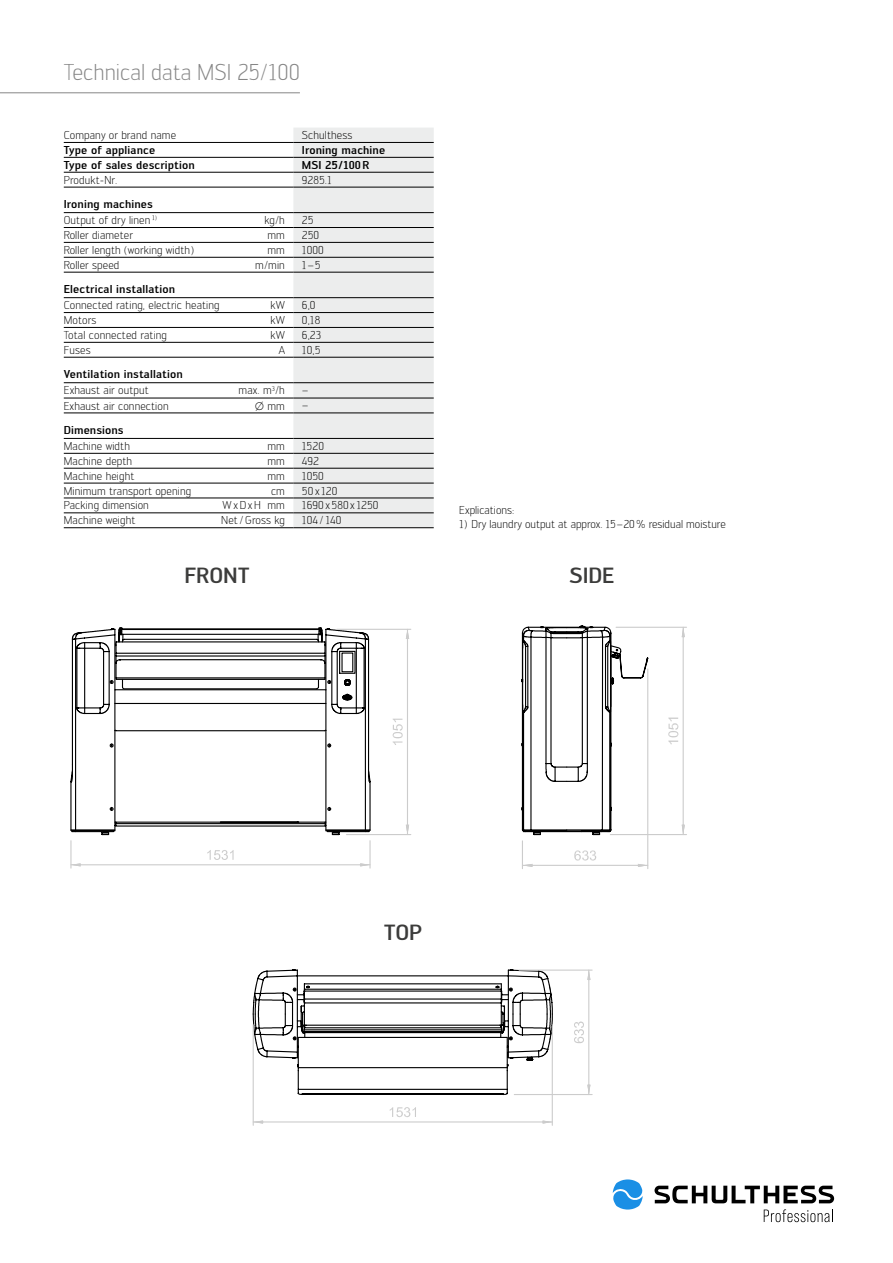
<style>
.page{position:relative;width:893px;height:1263px;background:#fff}
.page>*{position:absolute;margin:0;border:0;box-sizing:border-box;transform-origin:0 0}
.t1{font:300 22.5px "Engel";color:#868686}
.t2{font:500 21.6px "Engel";letter-spacing:-.005em;color:#3c3c3b}
.t3{font:300 11.25px/15.8px "Engel";letter-spacing:.01em;color:#000}
.t4{font:500 11.25px "Engel";letter-spacing:.01em;color:#000}
.s1{font-weight:500}
</style>
<div class="page">
<svg style="left:764px;top:1209px;width:69px;height:13px"></svg>
<svg style="left:654px;top:1186px;width:180px;height:17px"></svg>
<svg style="left:613px;top:1179px;width:30px;height:30px"></svg>
<svg style="left:70px;top:627px;width:301px;height:205px"></svg>
<hr style="left:337px;top:629px;width:74px;height:1px;background:#ccc">
<hr style="left:346px;top:834px;width:65px;height:1px;background:#ccc">
<hr style="left:407px;top:639px;width:1px;height:186px;background:#ccc">
<svg style="left:406px;top:630px;width:3px;height:9px"></svg>
<svg style="left:406px;top:825px;width:3px;height:9px"></svg>
<svg style="left:393px;top:719px;width:10px;height:26px"></svg>
<hr style="left:70px;top:841px;width:2px;height:27px;background:#ccc">
<hr style="left:369px;top:841px;width:2px;height:27px;background:#ccc">
<hr style="left:81px;top:864px;width:279px;height:1px;background:#ccc">
<svg style="left:71px;top:863px;width:10px;height:3px"></svg>
<svg style="left:360px;top:863px;width:10px;height:3px"></svg>
<svg style="left:207px;top:850px;width:27px;height:10px"></svg>
<hr style="left:84px;top:643px;width:1px;height:70px;background:#000">
<hr style="left:616px;top:627px;width:70px;height:1px;background:#ccc">
<hr style="left:610px;top:834px;width:76px;height:1px;background:#ccc">
<hr style="left:683px;top:637px;width:1px;height:188px;background:#ccc">
<svg style="left:682px;top:628px;width:3px;height:9px"></svg>
<svg style="left:682px;top:825px;width:3px;height:9px"></svg>
<svg style="left:668px;top:717px;width:10px;height:27px"></svg>
<svg style="left:521px;top:625px;width:128px;height:244px"></svg>
<svg style="left:252px;top:969px;width:301px;height:127px"></svg>
<hr style="left:253px;top:1025px;width:1px;height:100px;background:#ccc">
<hr style="left:552px;top:1025px;width:1px;height:100px;background:#ccc">
<hr style="left:263px;top:1121px;width:280px;height:1px;background:#ccc">
<svg style="left:253px;top:1120px;width:10px;height:4px"></svg>
<svg style="left:543px;top:1120px;width:9px;height:4px"></svg>
<svg style="left:390px;top:1107px;width:26px;height:10px"></svg>
<hr style="left:514px;top:1094px;width:78px;height:1px;background:#ccc">
<hr style="left:519px;top:969px;width:73px;height:2px;background:#ccc">
<hr style="left:588px;top:980px;width:1px;height:105px;background:#ccc">
<svg style="left:587px;top:1085px;width:3px;height:9px"></svg>
<svg style="left:587px;top:970px;width:3px;height:10px"></svg>
<svg style="left:574px;top:1021px;width:10px;height:22px"></svg>
<div style="left:293px;top:128px;width:141px;height:399px;background:#eceded"></div>
<hr style="left:64px;top:142px;width:229px;height:1px;background:#000">
<hr style="left:293px;top:142px;width:141px;height:1px;background:#000">
<hr style="left:64px;top:157px;width:229px;height:1px;background:#000">
<hr style="left:64px;top:172px;width:229px;height:1px;background:#000">
<hr style="left:293px;top:157px;width:141px;height:1px;background:#000">
<hr style="left:293px;top:172px;width:141px;height:1px;background:#000">
<hr style="left:64px;top:187px;width:229px;height:1px;background:#000">
<hr style="left:293px;top:187px;width:141px;height:1px;background:#000">
<hr style="left:64px;top:212px;width:229px;height:1px;background:#000">
<hr style="left:293px;top:212px;width:141px;height:1px;background:#000">
<hr style="left:64px;top:227px;width:229px;height:1px;background:#000">
<hr style="left:293px;top:227px;width:141px;height:1px;background:#000">
<hr style="left:64px;top:242px;width:229px;height:1px;background:#000">
<hr style="left:293px;top:242px;width:141px;height:1px;background:#000">
<hr style="left:64px;top:257px;width:229px;height:1px;background:#000">
<hr style="left:293px;top:257px;width:141px;height:1px;background:#000">
<hr style="left:64px;top:272px;width:229px;height:1px;background:#000">
<hr style="left:293px;top:272px;width:141px;height:1px;background:#000">
<hr style="left:64px;top:297px;width:229px;height:1px;background:#000">
<hr style="left:293px;top:297px;width:141px;height:1px;background:#000">
<hr style="left:64px;top:312px;width:229px;height:1px;background:#000">
<hr style="left:293px;top:312px;width:141px;height:1px;background:#000">
<hr style="left:64px;top:327px;width:229px;height:1px;background:#000">
<hr style="left:293px;top:327px;width:141px;height:1px;background:#000">
<hr style="left:64px;top:342px;width:229px;height:1px;background:#000">
<hr style="left:293px;top:342px;width:141px;height:1px;background:#000">
<hr style="left:64px;top:357px;width:229px;height:1px;background:#000">
<hr style="left:293px;top:357px;width:141px;height:1px;background:#000">
<hr style="left:64px;top:382px;width:229px;height:1px;background:#000">
<hr style="left:293px;top:382px;width:141px;height:1px;background:#000">
<hr style="left:64px;top:398px;width:229px;height:1px;background:#000">
<hr style="left:293px;top:398px;width:141px;height:1px;background:#000">
<hr style="left:64px;top:413px;width:229px;height:1px;background:#000">
<hr style="left:293px;top:413px;width:141px;height:1px;background:#000">
<hr style="left:64px;top:438px;width:229px;height:1px;background:#000">
<hr style="left:293px;top:438px;width:141px;height:1px;background:#000">
<hr style="left:64px;top:453px;width:229px;height:1px;background:#000">
<hr style="left:293px;top:453px;width:141px;height:1px;background:#000">
<hr style="left:64px;top:468px;width:229px;height:1px;background:#000">
<hr style="left:293px;top:468px;width:141px;height:1px;background:#000">
<hr style="left:64px;top:483px;width:229px;height:1px;background:#000">
<hr style="left:293px;top:483px;width:141px;height:1px;background:#000">
<hr style="left:64px;top:498px;width:229px;height:1px;background:#000">
<hr style="left:64px;top:513px;width:229px;height:1px;background:#000">
<hr style="left:64px;top:527px;width:229px;height:1px;background:#000">
<hr style="left:293px;top:498px;width:141px;height:1px;background:#000">
<hr style="left:293px;top:513px;width:141px;height:1px;background:#000">
<hr style="left:293px;top:527px;width:141px;height:1px;background:#000">
<hr style="left:0;top:93px;width:300px;height:1px;background:#868686">
<h1 class="t1" style="left:64px;top:64px;width:238px">Technical data MSI 25/100</h1>
<p class="t3" style="left:64px;top:128px;width:114px">Company or brand name</p>
<p class="t3" style="left:302px;top:128px;width:52px">Schulthess</p>
<p class="t4" style="left:64px;top:146px;width:93px">Type of appliance</p>
<p class="t4" style="left:302px;top:146px;width:85px">Ironing machine</p>
<p class="t4" style="left:64px;top:161px;width:132px">Type of sales description</p>
<p class="t4" style="left:302px;top:161px;width:69px">MSI 25/100 R</p>
<p class="t3" style="left:64px;top:173px;width:55px">Produkt-Nr.</p>
<p class="t3" style="left:302px;top:173px;width:31px">9285.1</p>
<p class="t3" style="left:64px;top:198px;width:95px"><span class="s1">Ironing machines<br></span>Output of dry linen <sup>1)</sup></p>
<p class="t3" style="left:264px;top:213px;width:22px">kg/h</p>
<p class="t3" style="left:302px;top:213px;width:13px">25</p>
<p class="t3" style="left:64px;top:228px;width:71px">Roller diameter</p>
<p class="t3" style="left:267px;top:228px;width:19px">mm</p>
<p class="t3" style="left:302px;top:228px;width:19px">250</p>
<p class="t3" style="left:64px;top:243px;width:132px">Roller length (working width)</p>
<p class="t3" style="left:267px;top:243px;width:19px">mm</p>
<p class="t3" style="left:302px;top:243px;width:23px">1000</p>
<p class="t3" style="left:64px;top:258px;width:57px">Roller speed</p>
<p class="t3" style="left:255px;top:258px;width:31px">m/min</p>
<p class="t3" style="left:302px;top:258px;width:20px">1–5</p>
<p class="t4" style="left:64px;top:285px;width:113px">Electrical installation</p>
<p class="t3" style="left:64px;top:298px;width:157px">Connected rating, electric heating</p>
<p class="t3" style="left:270px;top:298px;width:16px">kW</p>
<p class="t3" style="left:302px;top:298px;width:15px">6,0</p>
<p class="t3" style="left:64px;top:313px;width:34px">Motors</p>
<p class="t3" style="left:270px;top:313px;width:16px">kW</p>
<p class="t3" style="left:302px;top:313px;width:20px">0,18</p>
<p class="t3" style="left:64px;top:328px;width:105px">Total connected rating</p>
<p class="t3" style="left:270px;top:328px;width:16px">kW</p>
<p class="t3" style="left:302px;top:328px;width:21px">6,23</p>
<p class="t3" style="left:64px;top:343px;width:28px">Fuses</p>
<p class="t3" style="left:279px;top:343px;width:8px">A</p>
<p class="t3" style="left:302px;top:343px;width:20px">10,5</p>
<p class="t4" style="left:64px;top:370px;width:120px">Ventilation installation</p>
<p class="t3" style="left:64px;top:384px;width:86px">Exhaust air output</p>
<p class="t3" style="left:239px;top:384px;width:48px">max. m<sup>3</sup>/h</p>
<p class="t3" style="left:302px;top:384px;width:8px">–</p>
<p class="t3" style="left:64px;top:399px;width:106px">Exhaust air connection</p>
<p class="t3" style="left:267px;top:399px;width:19px">mm</p>
<p class="t3" style="left:302px;top:399px;width:8px">–</p>
<p class="t4" style="left:64px;top:426px;width:61px">Dimensions</p>
<p class="t3" style="left:64px;top:439px;width:68px">Machine width</p>
<p class="t3" style="left:267px;top:439px;width:19px">mm</p>
<p class="t3" style="left:302px;top:439px;width:24px">1520</p>
<p class="t3" style="left:64px;top:454px;width:70px">Machine depth</p>
<p class="t3" style="left:267px;top:454px;width:19px">mm</p>
<p class="t3" style="left:302px;top:454px;width:19px">492</p>
<p class="t3" style="left:64px;top:469px;width:72px">Machine height</p>
<p class="t3" style="left:267px;top:469px;width:19px">mm</p>
<p class="t3" style="left:302px;top:469px;width:23px">1050</p>
<p class="t3" style="left:64px;top:484px;width:129px">Minimum transport opening</p>
<p class="t3" style="left:271px;top:484px;width:15px">cm</p>
<p class="t3" style="left:302px;top:484px;width:37px">50 x 120</p>
<p class="t3" style="left:64px;top:499px;width:87px">Packing dimension</p>
<p class="t3" style="left:223px;top:499px;width:64px">W x D x H mm</p>
<p class="t3" style="left:302px;top:499px;width:78px">1690 x 580 x 1250</p>
<p class="t3" style="left:64px;top:514px;width:73px">Machine weight</p>
<p class="t3" style="left:221px;top:514px;width:65px">Net / Gross kg</p>
<p class="t3" style="left:302px;top:514px;width:41px">104 / 140</p>
<h2 class="t2" style="left:185px;top:563px;width:66px">FRONT</h2>
<p class="t3" style="left:459px;top:503px;width:56px">Explications:</p>
<p class="t3" style="left:459px;top:517px;width:268px">1) Dry laundry output at approx. 15–20 % residual moisture</p>
<h2 class="t2" style="left:569px;top:563px;width:46px">SIDE</h2>
<h2 class="t2" style="left:384px;top:920px;width:40px">TOP</h2>
</div>
